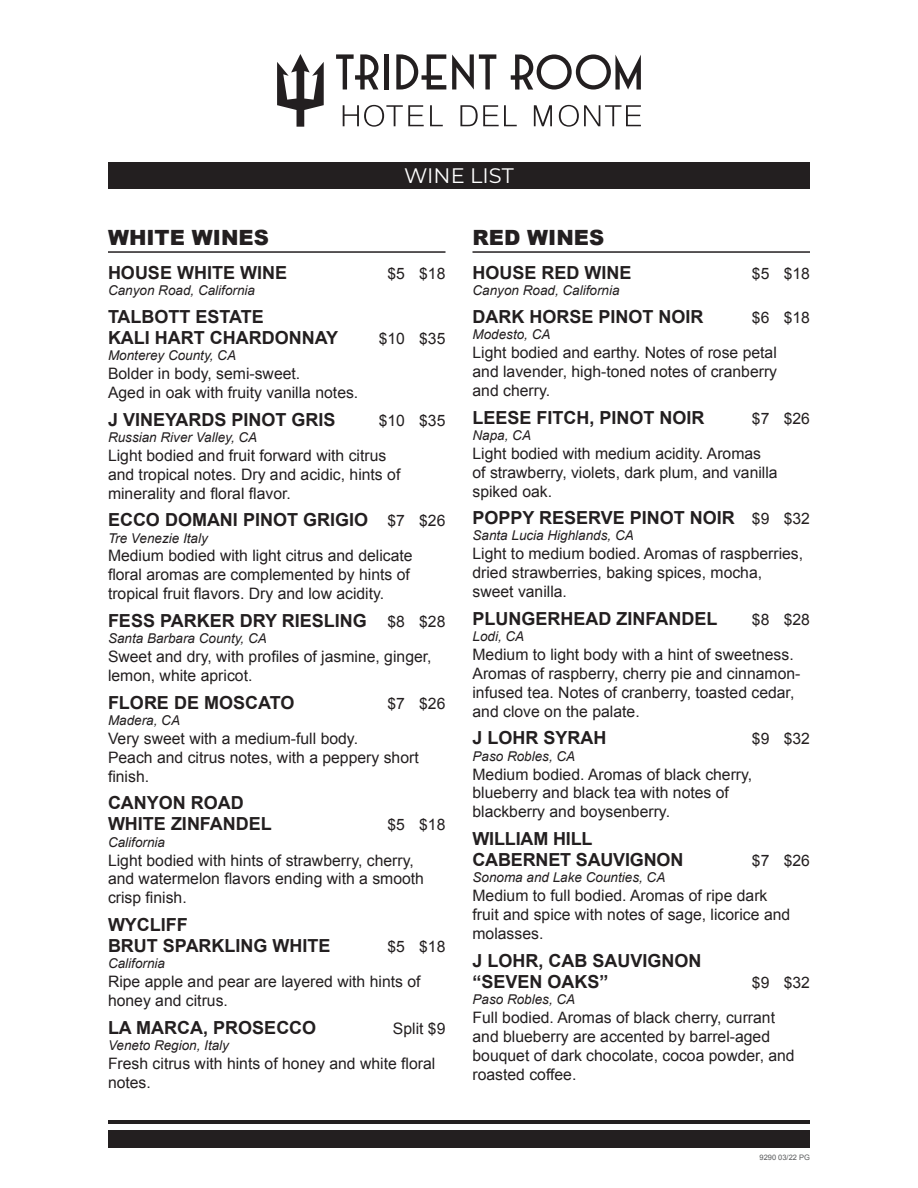
<style>
.page{position:relative;width:918px;height:1188px;background:#fff}
.page>*{position:absolute;margin:0;border:0;box-sizing:border-box;transform-origin:0 0}
.t1{font:900 21px "Arial";color:#231f20}
.t2{font:21px "Montserrat";color:#fff}
.t3{font:700 18px/21px "Arial";color:#231f20}
.t4{font:15.75px/18.9px "Arial";color:#231f20}
.t5{font:italic 13.5px "Arial";color:#231f20}
.t6{font:7.5px "Arial";color:#57585a}
.s1{font-weight:400;font-size:15.75px}
</style>
<div class="page">
<hr style="left:108px;top:251px;width:338px;height:2px;background:#231f20">
<hr style="left:472px;top:251px;width:338px;height:2px;background:#231f20">
<div style="left:108px;top:1130px;width:702px;height:18px;background:#231f20"></div>
<hr style="left:108px;top:1120px;width:702px;height:4px;background:#231f20">
<div style="left:108px;top:162px;width:702px;height:27px;background:#231f20"></div>
<svg style="left:277px;top:54px;width:47px;height:73px"></svg>
<svg style="left:511px;top:54px;width:130px;height:36px"></svg>
<svg style="left:336px;top:54px;width:43px;height:35px"></svg>
<svg style="left:396px;top:54px;width:50px;height:35px"></svg>
<svg style="left:452px;top:54px;width:44px;height:36px"></svg>
<hr style="left:385px;top:54px;width:4px;height:35px;background:#231f20">
<svg style="left:343px;top:105px;width:81px;height:22px"></svg>
<svg style="left:430px;top:105px;width:13px;height:21px"></svg>
<svg style="left:460px;top:105px;width:57px;height:21px"></svg>
<svg style="left:559px;top:105px;width:82px;height:22px"></svg>
<svg style="left:534px;top:105px;width:18px;height:21px"></svg>
<h1 class="t2" style="left:404px;top:161px;width:111px">WINE LIST</h1>
<h1 class="t1" style="left:108px;top:222px;width:162px">WHITE WINES</h1>
<p class="t3" style="left:108px;top:263px;width:181px">HOUSE WHITE WINE</p>
<p class="t4" style="left:387px;top:264px;width:60px">$5 $18</p>
<p class="t5" style="left:108px;top:282px;width:149px">Canyon Road, California</p>
<p class="t3" style="left:108px;top:307px;width:232px">TALBOTT ESTATE<br>KALI HART CHARDONNAY</p>
<p class="t4" style="left:379px;top:329px;width:68px">$10 $35</p>
<p class="t5" style="left:108px;top:347px;width:130px">Monterey County, CA</p>
<p class="t4" style="left:108px;top:364px;width:252px">Bolder in body, semi-sweet.<br>Aged in oak with fruity vanilla notes.</p>
<p class="t3" style="left:108px;top:410px;width:229px">J VINEYARDS PINOT GRIS</p>
<p class="t4" style="left:379px;top:411px;width:68px">$10 $35</p>
<p class="t5" style="left:108px;top:428px;width:151px">Russian River Valley, CA</p>
<p class="t4" style="left:108px;top:446px;width:294px">Light bodied and fruit forward with citrus and tropical notes. Dry and acidic, hints of minerality and floral flavor.</p>
<p class="t3" style="left:108px;top:510px;width:339px">ECCO DOMANI PINOT GRIGIO <span class="s1">$7 $26</span></p>
<p class="t5" style="left:108px;top:529px;width:101px">Tre Venezie Italy</p>
<p class="t4" style="left:108px;top:547px;width:306px">Medium bodied with light citrus and delicate floral aromas are complemented by hints of tropical fruit flavors. Dry and low acidity.</p>
<p class="t3" style="left:108px;top:611px;width:339px">FESS PARKER DRY RIESLING <span class="s1">$8 $28</span></p>
<p class="t5" style="left:108px;top:630px;width:160px">Santa Barbara County, CA</p>
<p class="t4" style="left:108px;top:647px;width:325px">Sweet and dry, with profiles of jasmine, ginger, lemon, white apricot.</p>
<p class="t3" style="left:108px;top:693px;width:188px">FLORE DE MOSCATO</p>
<p class="t4" style="left:387px;top:694px;width:60px">$7 $26</p>
<p class="t5" style="left:108px;top:712px;width:74px">Madera, CA</p>
<p class="t4" style="left:108px;top:729px;width:312px">Very sweet with a medium-full body.<br>Peach and citrus notes, with a peppery short finish.</p>
<p class="t3" style="left:108px;top:793px;width:165px">CANYON ROAD<br>WHITE ZINFANDEL</p>
<p class="t4" style="left:387px;top:816px;width:60px">$5 $18</p>
<p class="t5" style="left:108px;top:833px;width:59px">California</p>
<p class="t4" style="left:108px;top:851px;width:318px">Light bodied with hints of strawberry, cherry, and watermelon flavors ending with a smooth crisp finish.</p>
<p class="t3" style="left:108px;top:915px;width:224px">WYCLIFF<br>BRUT SPARKLING WHITE</p>
<p class="t4" style="left:387px;top:937px;width:60px">$5 $18</p>
<p class="t5" style="left:108px;top:955px;width:59px">California</p>
<p class="t4" style="left:108px;top:972px;width:314px">Ripe apple and pear are layered with hints of honey and citrus.</p>
<p class="t3" style="left:108px;top:1018px;width:210px">LA MARCA, PROSECCO</p>
<p class="t4" style="left:393px;top:1019px;width:54px">Split $9</p>
<p class="t5" style="left:108px;top:1037px;width:123px">Veneto Region, Italy</p>
<p class="t4" style="left:108px;top:1054px;width:329px">Fresh citrus with hints of honey and white floral notes.</p>
<h1 class="t1" style="left:472px;top:222px;width:133px">RED WINES</h1>
<p class="t3" style="left:472px;top:263px;width:161px">HOUSE RED WINE</p>
<p class="t4" style="left:752px;top:264px;width:60px">$5 $18</p>
<p class="t5" style="left:472px;top:282px;width:149px">Canyon Road, California</p>
<p class="t3" style="left:472px;top:307px;width:233px">DARK HORSE PINOT NOIR</p>
<p class="t4" style="left:752px;top:308px;width:60px">$6 $18</p>
<p class="t5" style="left:472px;top:326px;width:80px">Modesto, CA</p>
<p class="t4" style="left:472px;top:343px;width:306px;text-align:justify">Light bodied and earthy. Notes of rose petal and lavender, high-toned notes of cranberry and cherry.</p>
<p class="t3" style="left:472px;top:407px;width:234px">LEESE FITCH, PINOT NOIR</p>
<p class="t4" style="left:752px;top:409px;width:60px">$7 $26</p>
<p class="t5" style="left:472px;top:426px;width:60px">Napa, CA</p>
<p class="t4" style="left:472px;top:444px;width:307px">Light bodied with medium acidity. Aromas of strawberry, violets, dark plum, and vanilla spiked oak.</p>
<p class="t3" style="left:472px;top:508px;width:339px">POPPY RESERVE PINOT NOIR <span class="s1">$9 $32</span></p>
<p class="t5" style="left:472px;top:527px;width:163px">Santa Lucia Highlands, CA</p>
<p class="t4" style="left:472px;top:545px;width:332px">Light to medium bodied. Aromas of raspberries, dried strawberries, baking spices, mocha, sweet vanilla.</p>
<p class="t3" style="left:472px;top:609px;width:246px">PLUNGERHEAD ZINFANDEL</p>
<p class="t4" style="left:752px;top:610px;width:60px">$8 $28</p>
<p class="t5" style="left:472px;top:628px;width:53px">Lodi, CA</p>
<p class="t4" style="left:472px;top:645px;width:329px">Medium to light body with a hint of sweetness.<br>Aromas of raspberry, cherry pie and cinnamon&shy;infused tea. Notes of cranberry, toasted cedar, and clove on the palate.</p>
<p class="t3" style="left:472px;top:728px;width:136px">J LOHR SYRAH</p>
<p class="t4" style="left:752px;top:730px;width:60px">$9 $32</p>
<p class="t5" style="left:472px;top:747px;width:104px">Paso Robles, CA</p>
<p class="t4" style="left:472px;top:765px;width:281px">Medium bodied. Aromas of black cherry, blueberry and black tea with notes of blackberry and boysenberry.</p>
<p class="t3" style="left:472px;top:829px;width:212px">WILLIAM HILL<br>CABERNET SAUVIGNON</p>
<p class="t4" style="left:752px;top:851px;width:60px">$7 $26</p>
<p class="t5" style="left:472px;top:869px;width:194px">Sonoma and Lake Counties, CA</p>
<p class="t4" style="left:472px;top:886px;width:319px">Medium to full bodied. Aromas of ripe dark fruit and spice with notes of sage, licorice and molasses.</p>
<p class="t3" style="left:472px;top:951px;width:231px">J LOHR, CAB SAUVIGNON “SEVEN OAKS”</p>
<p class="t4" style="left:752px;top:973px;width:60px">$9 $32</p>
<p class="t5" style="left:472px;top:991px;width:104px">Paso Robles, CA</p>
<p class="t4" style="left:472px;top:1008px;width:324px">Full bodied. Aromas of black cherry, currant and blueberry are accented by barrel-aged bouquet of dark chocolate, cocoa powder, and roasted coffee.</p>
<p class="t6" style="left:760px;top:1152px;width:52px">9290 03/22 PG</p>
</div>
